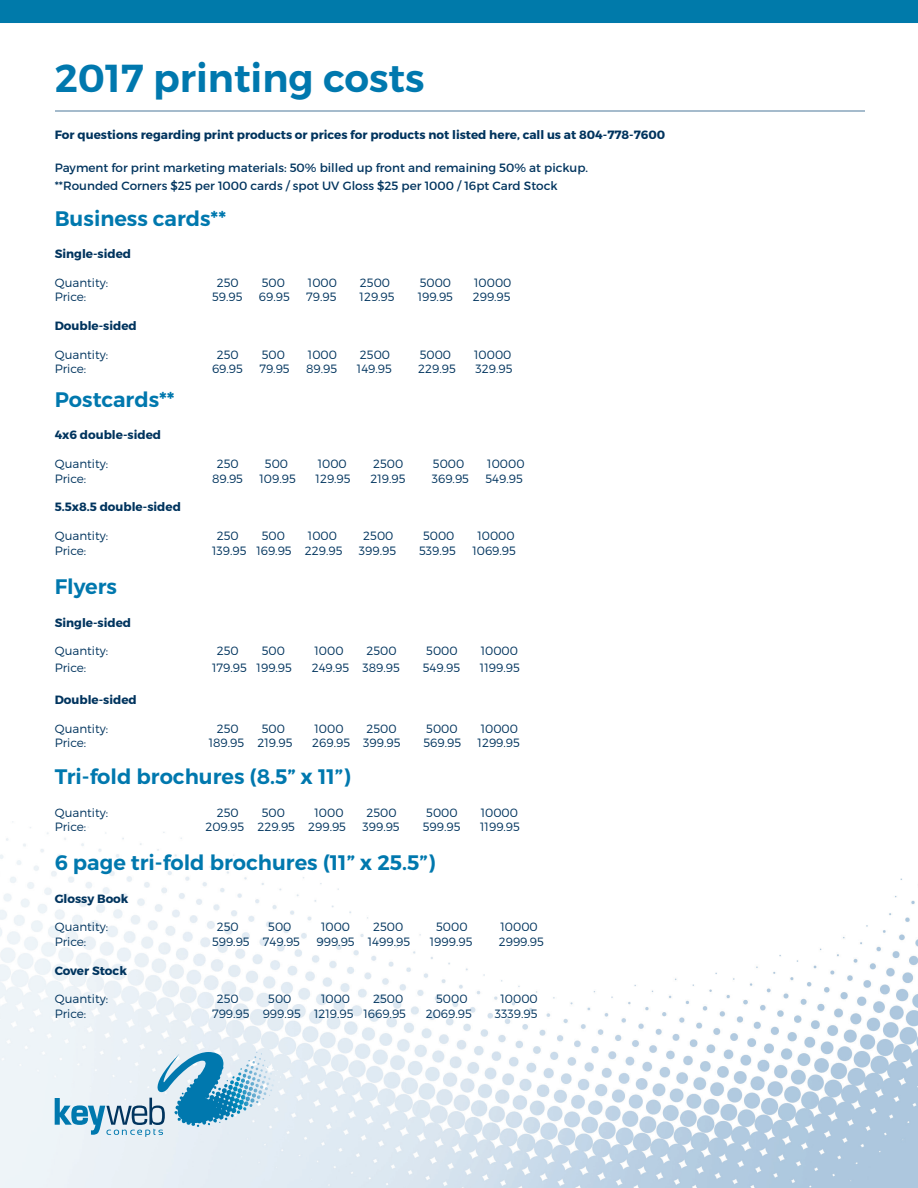
<style>
.page{position:relative;width:918px;height:1188px;background:#fff}
.page>*{position:absolute;margin:0;border:0;box-sizing:border-box;transform-origin:0 0}
.t1{font:600 39px "Montserrat";color:#0078ae}
.t2{font:600 21px "Montserrat";color:#0078ae}
.t3{font:300 12px "Montserrat";color:#00345e}
.t4{font:700 12px "Montserrat";color:#00345e}
.t5{font:12px "Montserrat";color:#00345e}
</style>
<div class="page">
<img style="left:0;top:0;width:918px;height:1188px">
<svg style="left:55px;top:1052px;width:202px;height:85px"></svg>
<hr style="left:55px;top:110px;width:810px;height:1px;background:#a5bbcc">
<p class="t1" style="left:55px;top:54px;width:371px">2017 printing costs</p>
<p class="t4" style="left:55px;top:128px;width:612px">For questions regarding print products or prices for products not listed here, call us at 804-778-7600</p>
<p class="t5" style="left:55px;top:160px;width:535px">Payment for print marketing materials: 50% billed up front and remaining 50% at pickup.</p>
<p class="t5" style="left:55px;top:178px;width:504px">**Rounded Corners $25 per 1000 cards / spot UV Gloss $25 per 1000 / 16pt Card Stock</p>
<p class="t2" style="left:55px;top:205px;width:173px">Business cards**</p>
<p class="t4" style="left:55px;top:247px;width:78px">Single-sided</p>
<p class="t3" style="left:55px;top:275px;width:55px">Quantity:</p>
<p class="t3" style="left:217px;top:275px;width:23px">250</p>
<p class="t3" style="left:262px;top:275px;width:25px">500</p>
<p class="t3" style="left:308px;top:275px;width:31px">1000</p>
<p class="t3" style="left:360px;top:275px;width:32px">2500</p>
<p class="t3" style="left:420px;top:275px;width:33px">5000</p>
<p class="t3" style="left:474px;top:275px;width:39px">10000</p>
<p class="t3" style="left:55px;top:290px;width:33px">Price:</p>
<p class="t3" style="left:212px;top:290px;width:32px">59.95</p>
<p class="t3" style="left:259px;top:290px;width:32px">69.95</p>
<p class="t3" style="left:306px;top:290px;width:32px">79.95</p>
<p class="t3" style="left:360px;top:290px;width:37px">129.95</p>
<p class="t3" style="left:418px;top:290px;width:37px">199.95</p>
<p class="t3" style="left:473px;top:290px;width:39px">299.95</p>
<p class="t4" style="left:55px;top:319px;width:84px">Double-sided</p>
<p class="t3" style="left:55px;top:347px;width:55px">Quantity:</p>
<p class="t3" style="left:217px;top:347px;width:23px">250</p>
<p class="t3" style="left:262px;top:347px;width:25px">500</p>
<p class="t3" style="left:308px;top:347px;width:31px">1000</p>
<p class="t3" style="left:360px;top:347px;width:32px">2500</p>
<p class="t3" style="left:420px;top:347px;width:33px">5000</p>
<p class="t3" style="left:474px;top:347px;width:39px">10000</p>
<p class="t3" style="left:55px;top:362px;width:33px">Price:</p>
<p class="t3" style="left:212px;top:362px;width:32px">69.95</p>
<p class="t3" style="left:259px;top:362px;width:32px">79.95</p>
<p class="t3" style="left:306px;top:362px;width:33px">89.95</p>
<p class="t3" style="left:357px;top:362px;width:37px">149.95</p>
<p class="t3" style="left:418px;top:362px;width:39px">229.95</p>
<p class="t3" style="left:476px;top:362px;width:38px">329.95</p>
<p class="t2" style="left:55px;top:387px;width:121px">Postcards**</p>
<p class="t4" style="left:55px;top:428px;width:108px">4x6 double-sided</p>
<p class="t3" style="left:55px;top:457px;width:55px">Quantity:</p>
<p class="t3" style="left:217px;top:457px;width:23px">250</p>
<p class="t3" style="left:265px;top:457px;width:25px">500</p>
<p class="t3" style="left:318px;top:457px;width:31px">1000</p>
<p class="t3" style="left:373px;top:457px;width:32px">2500</p>
<p class="t3" style="left:433px;top:457px;width:33px">5000</p>
<p class="t3" style="left:487px;top:457px;width:39px">10000</p>
<p class="t3" style="left:55px;top:471px;width:33px">Price:</p>
<p class="t3" style="left:212px;top:471px;width:33px">89.95</p>
<p class="t3" style="left:260px;top:471px;width:38px">109.95</p>
<p class="t3" style="left:316px;top:471px;width:37px">129.95</p>
<p class="t3" style="left:370px;top:471px;width:37px">219.95</p>
<p class="t3" style="left:432px;top:471px;width:39px">369.95</p>
<p class="t3" style="left:485px;top:471px;width:39px">549.95</p>
<p class="t4" style="left:55px;top:500px;width:128px">5.5x8.5 double-sided</p>
<p class="t3" style="left:55px;top:529px;width:55px">Quantity:</p>
<p class="t3" style="left:217px;top:529px;width:23px">250</p>
<p class="t3" style="left:262px;top:529px;width:25px">500</p>
<p class="t3" style="left:308px;top:529px;width:31px">1000</p>
<p class="t3" style="left:363px;top:529px;width:32px">2500</p>
<p class="t3" style="left:423px;top:529px;width:33px">5000</p>
<p class="t3" style="left:477px;top:529px;width:39px">10000</p>
<p class="t3" style="left:55px;top:543px;width:33px">Price:</p>
<p class="t3" style="left:212px;top:543px;width:132px">139.95 169.95 229.95</p>
<p class="t3" style="left:359px;top:543px;width:39px">399.95</p>
<p class="t3" style="left:419px;top:543px;width:38px">539.95</p>
<p class="t3" style="left:472px;top:543px;width:45px">1069.95</p>
<p class="t2" style="left:55px;top:574px;width:64px">Flyers</p>
<p class="t4" style="left:55px;top:615px;width:78px">Single-sided</p>
<p class="t3" style="left:55px;top:644px;width:55px">Quantity:</p>
<p class="t3" style="left:217px;top:644px;width:23px">250</p>
<p class="t3" style="left:262px;top:644px;width:25px">500</p>
<p class="t3" style="left:314px;top:644px;width:31px">1000</p>
<p class="t3" style="left:367px;top:644px;width:32px">2500</p>
<p class="t3" style="left:426px;top:644px;width:33px">5000</p>
<p class="t3" style="left:481px;top:644px;width:39px">10000</p>
<p class="t3" style="left:55px;top:660px;width:33px">Price:</p>
<p class="t3" style="left:212px;top:660px;width:81px">179.95 199.95</p>
<p class="t3" style="left:312px;top:660px;width:90px">249.95 389.95</p>
<p class="t3" style="left:423px;top:660px;width:39px">549.95</p>
<p class="t3" style="left:480px;top:660px;width:41px">1199.95</p>
<p class="t4" style="left:55px;top:692px;width:84px">Double-sided</p>
<p class="t3" style="left:55px;top:721px;width:55px">Quantity:</p>
<p class="t3" style="left:217px;top:721px;width:23px">250</p>
<p class="t3" style="left:262px;top:721px;width:25px">500</p>
<p class="t3" style="left:314px;top:721px;width:31px">1000</p>
<p class="t3" style="left:367px;top:721px;width:32px">2500</p>
<p class="t3" style="left:426px;top:721px;width:33px">5000</p>
<p class="t3" style="left:481px;top:721px;width:39px">10000</p>
<p class="t3" style="left:55px;top:736px;width:33px">Price:</p>
<p class="t3" style="left:209px;top:736px;width:85px">189.95 219.95</p>
<p class="t3" style="left:312px;top:736px;width:90px">269.95 399.95</p>
<p class="t3" style="left:424px;top:736px;width:39px">569.95</p>
<p class="t3" style="left:478px;top:736px;width:44px">1299.95</p>
<p class="t2" style="left:55px;top:764px;width:297px">Tri-fold brochures (8.5” x 11”)</p>
<p class="t3" style="left:55px;top:805px;width:55px">Quantity:</p>
<p class="t3" style="left:217px;top:805px;width:23px">250</p>
<p class="t3" style="left:262px;top:805px;width:25px">500</p>
<p class="t3" style="left:314px;top:805px;width:31px">1000</p>
<p class="t3" style="left:367px;top:805px;width:32px">2500</p>
<p class="t3" style="left:426px;top:805px;width:33px">5000</p>
<p class="t3" style="left:481px;top:805px;width:39px">10000</p>
<p class="t3" style="left:55px;top:820px;width:33px">Price:</p>
<p class="t3" style="left:205px;top:820px;width:142px">209.95 229.95 299.95</p>
<p class="t3" style="left:363px;top:820px;width:39px">399.95</p>
<p class="t3" style="left:423px;top:820px;width:39px">599.95</p>
<p class="t3" style="left:480px;top:820px;width:41px">1199.95</p>
<p class="t2" style="left:55px;top:850px;width:382px">6 page tri-fold brochures (11” x 25.5”)</p>
<p class="t4" style="left:55px;top:891px;width:75px">Glossy Book</p>
<p class="t3" style="left:55px;top:920px;width:55px">Quantity:</p>
<p class="t3" style="left:217px;top:920px;width:23px">250</p>
<p class="t3" style="left:268px;top:920px;width:25px">500</p>
<p class="t3" style="left:321px;top:920px;width:31px">1000</p>
<p class="t3" style="left:373px;top:920px;width:32px">2500</p>
<p class="t3" style="left:436px;top:920px;width:33px">5000</p>
<p class="t3" style="left:500px;top:920px;width:39px">10000</p>
<p class="t3" style="left:55px;top:934px;width:33px">Price:</p>
<p class="t3" style="left:212px;top:934px;width:90px">599.95 749.95</p>
<p class="t3" style="left:317px;top:934px;width:95px">999.95 1499.95</p>
<p class="t3" style="left:430px;top:934px;width:44px">1999.95</p>
<p class="t3" style="left:499px;top:934px;width:47px">2999.95</p>
<p class="t4" style="left:55px;top:963px;width:74px">Cover Stock</p>
<p class="t3" style="left:55px;top:992px;width:55px">Quantity:</p>
<p class="t3" style="left:217px;top:992px;width:23px">250</p>
<p class="t3" style="left:268px;top:992px;width:25px">500</p>
<p class="t3" style="left:321px;top:992px;width:31px">1000</p>
<p class="t3" style="left:373px;top:992px;width:32px">2500</p>
<p class="t3" style="left:436px;top:992px;width:33px">5000</p>
<p class="t3" style="left:500px;top:992px;width:39px">10000</p>
<p class="t3" style="left:55px;top:1006px;width:33px">Price:</p>
<p class="t3" style="left:212px;top:1006px;width:196px">799.95 999.95 1219.95 1669.95</p>
<p class="t3" style="left:426px;top:1006px;width:48px">2069.95</p>
<p class="t3" style="left:495px;top:1006px;width:44px">3339.95</p>
</div>
